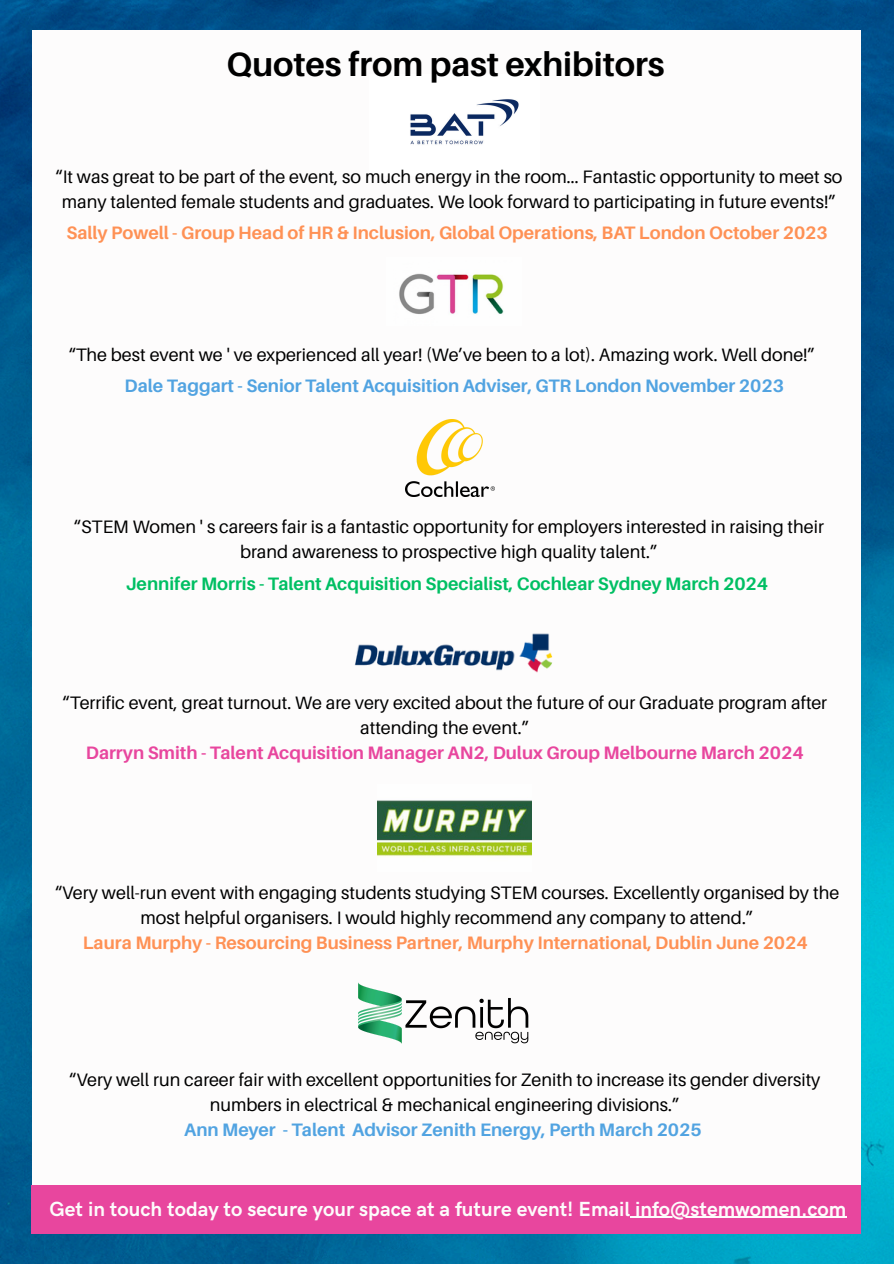
<style>
.page{position:relative;width:894px;height:1264px;background:#fff}
.page>*{position:absolute;margin:0;border:0;box-sizing:border-box;transform-origin:0 0}
.t1{font:700 33.6px "Aileron";color:#000}
.t2{font:700 20.55px "HK Grotesk";color:#fdfcfc}
.t3{font:18px/24.8px "Aileron";color:#000;text-align:center}
.t4{font:700 18px "Aileron";color:#ff9155}
.t5{font:700 18px "Aileron";color:#51a3e1}
.t6{font:700 18px "Aileron";color:#e8469e}
.t7{font:700 18px "Aileron";color:#00bf63}
</style>
<div class="page">
<img style="left:0;top:0;width:893px;height:1263px">
<div style="left:33px;top:30px;width:827px;height:1202px;background:#fdfcfc"></div>
<img style="left:410px;top:99px;width:109px;height:46px">
<img style="left:399px;top:273px;width:105px;height:41px">
<img style="left:405px;top:420px;width:89px;height:76px">
<img style="left:354px;top:633px;width:199px;height:40px">
<img style="left:377px;top:800px;width:154px;height:56px">
<img style="left:358px;top:982px;width:171px;height:62px">
<div style="left:31px;top:1184px;width:829px;height:49px;background:#e8469e"></div>
<hr style="left:630px;top:1216px;width:216px;height:1px;background:#fdfcfc">
<p class="t1" style="left:226px;top:43px;width:439px">Quotes from past exhibitors</p>
<p class="t3" style="left:55px;top:164px;width:788px">“It was great to be part of the event, so much energy in the room... Fantastic opportunity to meet so many talented female students and graduates. We look forward to participating in future events!”</p>
<h3 class="t4" style="left:66px;top:222px;width:762px">Sally Powell - Group Head of HR &amp; Inclusion, Global Operations, BAT London October 2023</h3>
<p class="t3" style="left:68px;top:342px;width:748px">“The best event we ' ve experienced all year! (We’ve been to a lot). Amazing work. Well done!”</p>
<p class="t5" style="left:124px;top:375px;width:660px">Dale Taggart - Senior Talent Acquisition Adviser, GTR London November 2023</p>
<p class="t3" style="left:74px;top:514px;width:751px">“STEM Women ' s careers fair is a fantastic opportunity for employers interested in raising their brand awareness to prospective high quality talent.”</p>
<p class="t7" style="left:126px;top:572px;width:643px">Jennifer Morris - Talent Acquisition Specialist, Cochlear Sydney March 2024</p>
<p class="t3" style="left:62px;top:690px;width:766px">“Terrific event, great turnout. We are very excited about the future of our Graduate program after attending the event.”</p>
<p class="t6" style="left:86px;top:741px;width:719px">Darryn Smith - Talent Acquisition Manager AN2, Dulux Group Melbourne March 2024</p>
<p class="t3" style="left:55px;top:880px;width:785px">“Very well-run event with engaging students studying STEM courses. Excellently organised by the most helpful organisers. I would highly recommend any company to attend.”</p>
<p class="t4" style="left:83px;top:931px;width:726px">Laura Murphy - Resourcing Business Partner, Murphy International, Dublin June 2024</p>
<p class="t3" style="left:69px;top:1066px;width:752px">“Very well run career fair with excellent opportunities for Zenith to increase its gender diversity numbers in electrical &amp; mechanical engineering divisions.”</p>
<h3 class="t5" style="left:184px;top:1118px;width:519px">Ann Meyer - Talent Advisor Zenith Energy, Perth March 2025</h3>
<h2 class="t2" style="left:49px;top:1197px;width:798px">Get in touch today to secure your space at a future event! Email info@stemwomen.com</h2>
</div>
